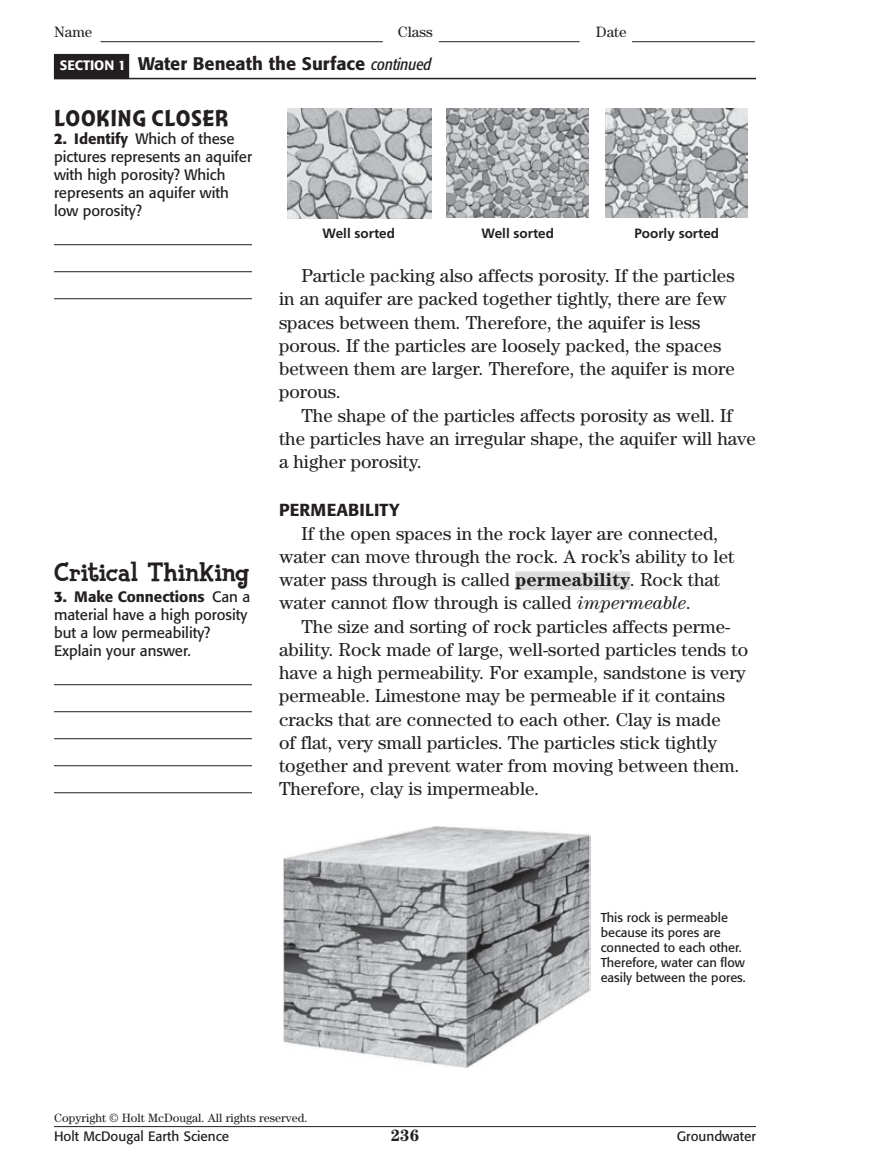
<style>
.page{position:relative;width:891px;height:1175px;background:#fff}
.page>*{position:absolute;margin:0;border:0;box-sizing:border-box;transform-origin:0 0}
.t1{font:800 27px "Fink";letter-spacing:-.01em;color:#231f20}
.t2{font:24px "Montara Bold Gothic";letter-spacing:.02em;color:#231f20}
.t3{font:18.75px/23.2px "Century Std";color:#231f20}
.t4{font:500 18px "Formata";color:#231f20}
.t5{font:500 17.25px "Formata";letter-spacing:.02em;color:#231f20}
.t6{font:700 16.5px "Century Std";color:#231f20}
.t7{font:15px/18px "Formata";color:#231f20}
.t8{font:15px "Century Std";color:#231f20}
.t9{font:13.5px "Formata";color:#231f20}
.t10{font:700 13.5px "Frutiger LT Std";color:#231f20}
.t11{font:12.75px/15px "Formata";color:#231f20}
.t12{font:12px "Century Std";color:#231f20}
.s1{font-size:13.5px;color:#fff}
.s2{font-weight:400;font-style:italic;font-stretch:condensed;font-size:16.5px}
.s3{font-weight:700}
.s4{font-weight:500}
.s5{font-style:italic}
</style>
<div class="page">
<hr style="left:54px;top:1126px;width:702px;height:1px;background:#231f20">
<hr style="left:101px;top:41px;width:282px;height:1px;background:#231f20">
<hr style="left:439px;top:41px;width:141px;height:1px;background:#231f20">
<hr style="left:632px;top:41px;width:123px;height:1px;background:#231f20">
<hr style="left:54px;top:78px;width:702px;height:1px;background:#231f20">
<div style="left:54px;top:54px;width:75px;height:25px;background:#231f20"></div>
<div style="left:515px;top:571px;width:115px;height:19px;background:#dcddde"></div>
<img style="left:287px;top:108px;width:144px;height:110px">
<img style="left:447px;top:109px;width:142px;height:108px">
<img style="left:606px;top:109px;width:142px;height:108px">
<img style="left:283px;top:826px;width:307px;height:242px">
<hr style="left:54px;top:684px;width:198px;height:1px;background:#231f20">
<hr style="left:54px;top:711px;width:198px;height:1px;background:#231f20">
<hr style="left:54px;top:738px;width:198px;height:1px;background:#231f20">
<hr style="left:54px;top:765px;width:198px;height:1px;background:#231f20">
<hr style="left:54px;top:792px;width:198px;height:1px;background:#231f20">
<hr style="left:54px;top:244px;width:198px;height:1px;background:#231f20">
<hr style="left:54px;top:271px;width:198px;height:1px;background:#231f20">
<hr style="left:54px;top:298px;width:198px;height:1px;background:#231f20">
<p class="t8" style="left:54px;top:27px;width:40px">Name</p>
<p class="t8" style="left:398px;top:27px;width:37px">Class</p>
<p class="t8" style="left:596px;top:27px;width:32px">Date</p>
<p class="t4" style="left:60px;top:55px;width:373px"><span class="s1">SECTION 1</span> Water Beneath the Surface <span class="s2">continued</span></p>
<p class="t2" style="left:54px;top:103px;width:176px">LOOKING CLOSER</p>
<p class="t7" style="left:54px;top:131px;width:200px"><span class="s3">2.</span> <span class="s4">Identify</span> Which of these pictures represents an aquifer with high porosity? Which represents an aquifer with low porosity?</p>
<h1 class="t1" style="left:54px;top:555px;width:197px">Critical Thinking</h1>
<p class="t7" style="left:54px;top:588px;width:198px"><span class="s3">3.</span> <span class="s4">Make Connections</span> Can a material have a high porosity but a low permeability?<br>Explain your answer.</p>
<p class="t10" style="left:323px;top:225px;width:74px">Well sorted</p>
<p class="t10" style="left:482px;top:225px;width:74px">Well sorted</p>
<p class="t10" style="left:634px;top:225px;width:86px">Poorly sorted</p>
<p class="t3" style="left:279px;top:266px;width:457px;text-indent:22px">Particle packing also affects porosity. If the particles in an aquifer are packed together tightly, there are few spaces between them. Therefore, the aquifer is less porous. If the particles are loosely packed, the spaces between them are larger. Therefore, the aquifer is more porous.</p>
<p class="t3" style="left:279px;top:405px;width:479px;text-indent:22px">The shape of the particles affects porosity as well. If the particles have an irregular shape, the aquifer will have a higher porosity.</p>
<p class="t5" style="left:279px;top:502px;width:122px">PERMEABILITY</p>
<p class="t3" style="left:279px;top:523px;width:457px;text-indent:22px">If the open spaces in the rock layer are connected, water can move through the rock. A rock’s ability to let water pass through is called <span class="s3">permeability</span>. Rock that water cannot flow through is called <span class="s5">impermeable</span>.</p>
<p class="t3" style="left:279px;top:616px;width:471px;text-indent:22px">The size and sorting of rock particles affects perme&shy;ability. Rock made of large, well-sorted particles tends to have a high permeability. For example, sandstone is very permeable. Limestone may be permeable if it contains cracks that are connected to each other. Clay is made<br>of flat, very small particles. The particles stick tightly together and prevent water from moving between them.<br>Therefore, clay is impermeable.</p>
<p class="t11" style="left:601px;top:911px;width:147px">This rock is permeable because its pores are connected to each other.<br>Therefore, water can flow easily between the pores.</p>
<p class="t12" style="left:54px;top:1113px;width:255px">Copyright © Holt McDougal. All rights reserved.</p>
<p class="t9" style="left:54px;top:1130px;width:177px">Holt McDougal Earth Science</p>
<p class="t6" style="left:391px;top:1129px;width:30px">236</p>
<p class="t9" style="left:677px;top:1130px;width:81px">Groundwater</p>
</div>
